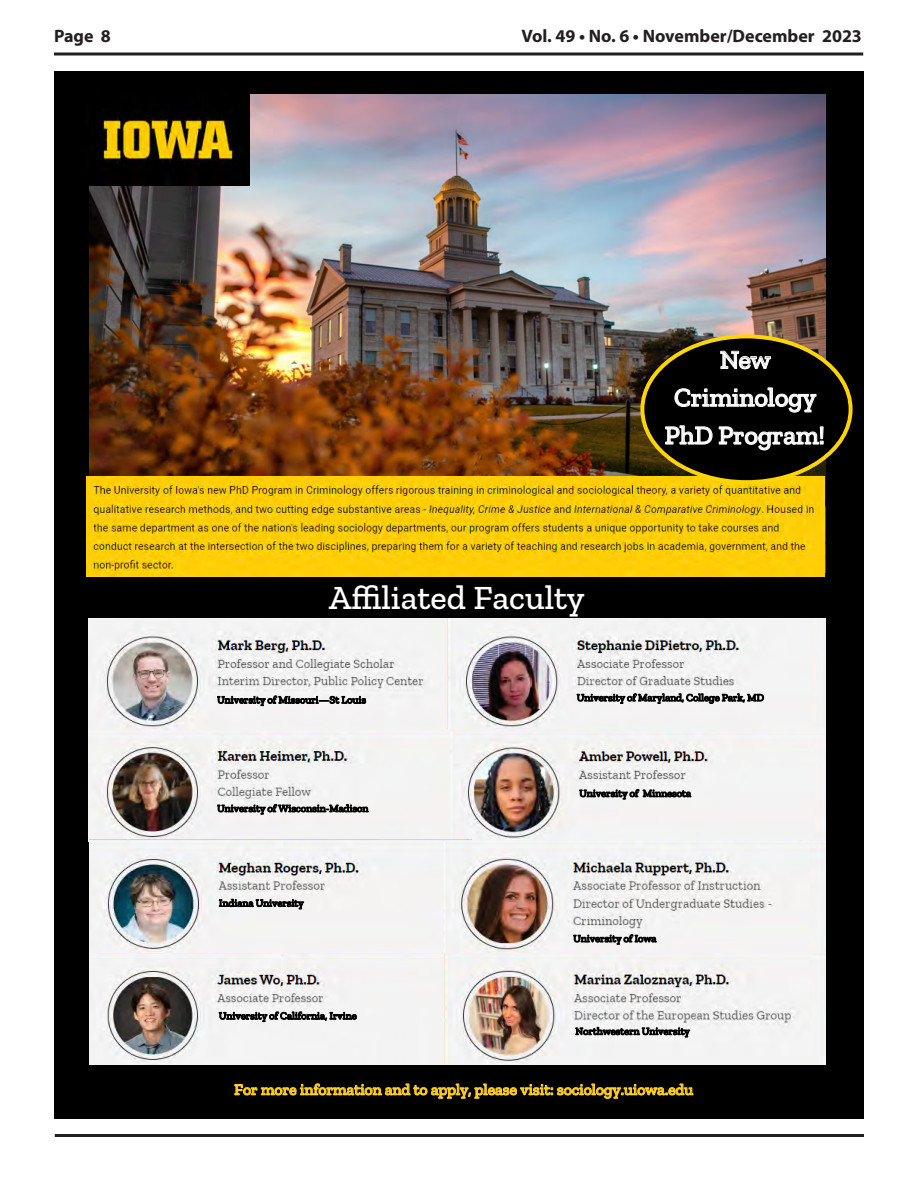
<style>
.page{position:relative;width:918px;height:1188px;background:#fff}
.page>*{position:absolute;margin:0;border:0;box-sizing:border-box;transform-origin:0 0}
.t1{font:500 34.5px "Zilla Slab";color:#fff}
.t2{font:500 26.55px/37.8px "Zilla Slab";letter-spacing:-.01em;color:#fff;text-align:center}
.t3{font:700 18px "Myriad Pro";color:#231f20}
.t4{font:500 15.9px "Zilla Slab";letter-spacing:-.005em;color:#ffd023}
.t5{font:500 10.65px "Zilla Slab";letter-spacing:-.01em;color:#000}
</style>
<div class="page">
<svg style="left:54px;top:52px;width:809px;height:4px;background:#595657"></svg>
<hr style="left:55px;top:1134px;width:809px;height:3px;background:#231f20">
<div style="left:54px;top:71px;width:809px;height:1047px;background:#000"></div>
<img style="left:89px;top:94px;width:736px;height:478px">
<img style="left:87px;top:476px;width:737px;height:100px">
<div style="left:642px;top:336px;width:209px;height:146px;background:#000;border-radius:50%"></div>
<div style="left:640px;top:334px;width:213px;height:150px;border:4px solid #fed503;border-radius:50%"></div>
<img style="left:89px;top:94px;width:161px;height:92px">
<img style="left:88px;top:730px;width:363px;height:111px">
<img style="left:88px;top:618px;width:363px;height:112px">
<img style="left:451px;top:729px;width:375px;height:111px">
<img style="left:448px;top:618px;width:378px;height:111px">
<img style="left:89px;top:953px;width:356px;height:112px">
<img style="left:445px;top:953px;width:381px;height:112px">
<img style="left:89px;top:840px;width:354px;height:113px">
<img style="left:443px;top:840px;width:383px;height:113px">
<h3 class="t3" style="left:54px;top:24px;width:58px">Page 8</h3>
<h3 class="t3" style="left:521px;top:24px;width:342px">Vol. 49 • No. 6 • November/December 2023</h3>
<p class="t1" style="left:329px;top:578px;width:257px">Affiliated Faculty</p>
<p class="t2" style="left:665px;top:341px;width:162px">New<br>Criminology<br>PhD Program!</p>
<p class="t5" style="left:217px;top:694px;width:151px">University of Missouri—St Louis</p>
<p class="t5" style="left:577px;top:692px;width:189px">University of Maryland, College Park, MD</p>
<p class="t5" style="left:217px;top:802px;width:153px">University of Wisconsin-Madison</p>
<p class="t5" style="left:219px;top:897px;width:86px">Indiana University</p>
<p class="t5" style="left:219px;top:1010px;width:139px">University of California, Irvine</p>
<p class="t5" style="left:579px;top:787px;width:113px">University of Minnesota</p>
<p class="t5" style="left:573px;top:933px;width:85px">University of Iowa</p>
<p class="t5" style="left:575px;top:1025px;width:116px">Northwestern University</p>
<p class="t4" style="left:234px;top:1081px;width:461px">For more information and to apply, please visit: sociology.uiowa.edu</p>
</div>
